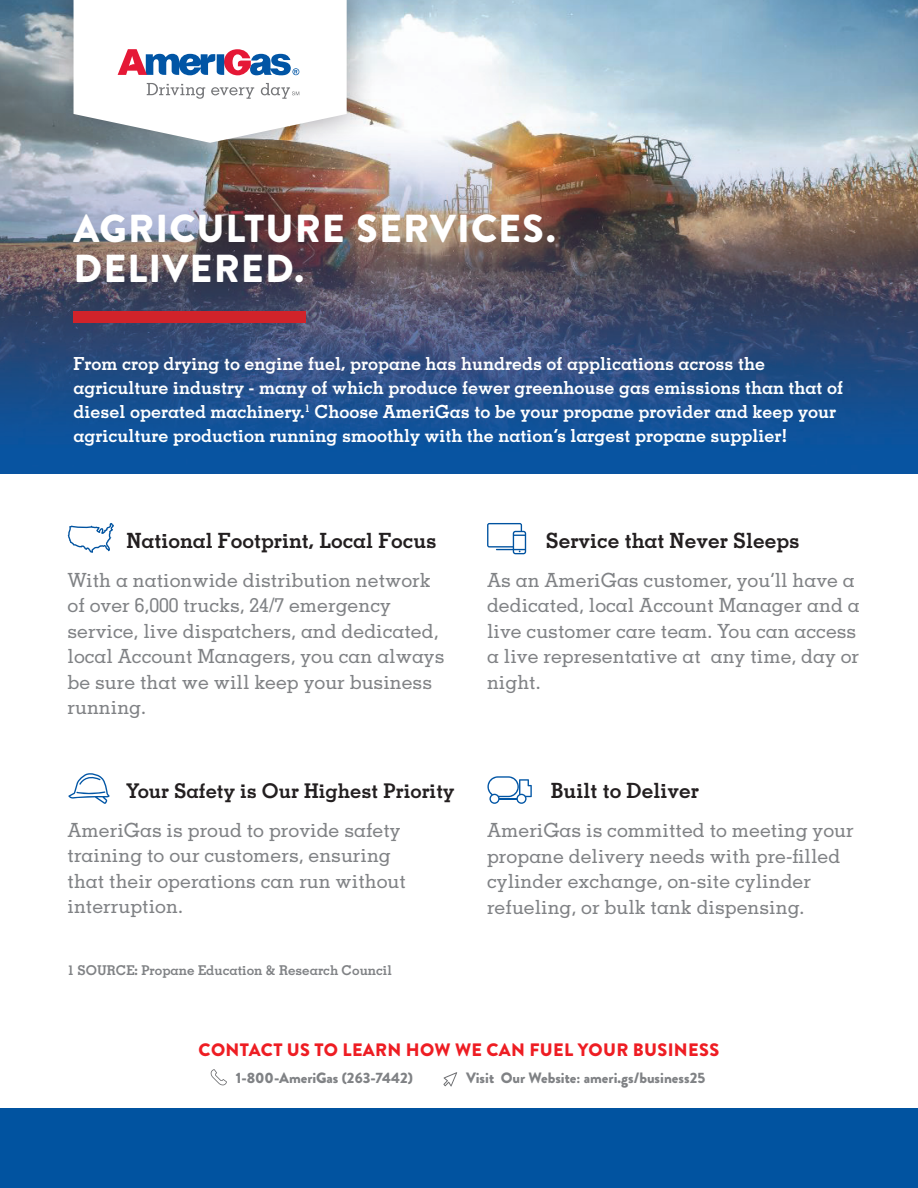
<style>
.page{position:relative;width:918px;height:1188px;background:#fff}
.page>*{position:absolute;margin:0;border:0;box-sizing:border-box;transform-origin:0 0}
.t1{font:900 39px/40.5px "Brandon Grotesque";letter-spacing:.03em;color:#fff}
.t2{font:700 21px "Memphis LT Std";color:#231f20}
.t3{font:700 20.25px "Memphis LT Std";color:#231f20}
.t4{font:500 19.5px/25.5px "Memphis LT Std";color:#808285}
.t5{font:700 18px/24px "Memphis LT Std";color:#fff}
.t6{font:900 18px "Brandon Grotesque";letter-spacing:.02em;color:#ee1d23}
.t7{font:900 15px "Brandon Grotesque";color:#808285}
.t8{font:700 13.5px "Memphis LT Std";color:#808285}
</style>
<div class="page">
<svg style="left:68px;top:523px;width:46px;height:30px"></svg>
<svg style="left:487px;top:523px;width:39px;height:31px"></svg>
<svg style="left:68px;top:773px;width:42px;height:31px"></svg>
<svg style="left:487px;top:776px;width:45px;height:28px"></svg>
<img style="left:0;top:0;width:918px;height:473px">
<div style="left:43px;top:0;width:334px;height:171px;background:#231f20;opacity:.4"></div>
<svg style="left:74px;top:0;width:273px;height:143px"></svg>
<div style="left:74px;top:311px;width:232px;height:12px;background:#d1232a"></div>
<div style="left:0;top:1109px;width:918px;height:79px;background:#0153a0"></div>
<svg style="left:443px;top:1072px;width:14px;height:15px"></svg>
<svg style="left:210px;top:1069px;width:17px;height:16px"></svg>
<p class="t1" style="left:74px;top:209px;width:484px">AGRICULTURE SERVICES.<br>DELIVERED.</p>
<p class="t5" style="left:74px;top:352px;width:771px">From crop drying to engine fuel, propane has hundreds of applications across the agriculture industry - many of which produce fewer greenhouse gas emissions than that of diesel operated machinery.<sup>1</sup> Choose AmeriGas to be your propane provider and keep your agriculture production running smoothly with the nation’s largest propane supplier!</p>
<p class="t2" style="left:126px;top:527px;width:312px">National Footprint, Local Focus</p>
<p class="t4" style="left:68px;top:567px;width:378px">With a nationwide distribution network of over 6,000 trucks, 24/7 emergency service, live dispatchers, and dedicated, local Account Managers, you can always be sure that we will keep your business running.</p>
<p class="t3" style="left:126px;top:778px;width:330px">Your Safety is Our Highest Priority</p>
<p class="t4" style="left:68px;top:817px;width:340px">AmeriGas is proud to provide safety training to our customers, ensuring that their operations can run without interruption.</p>
<p class="t8" style="left:68px;top:962px;width:326px">1 SOURCE: Propane Education &amp; Research Council</p>
<p class="t2" style="left:546px;top:527px;width:255px">Service that Never Sleeps</p>
<p class="t4" style="left:487px;top:567px;width:374px">As an AmeriGas customer, you’ll have a dedicated, local Account Manager and a live customer care team. You can access a live representative at any time, day or night.</p>
<p class="t2" style="left:551px;top:778px;width:150px">Built to Deliver</p>
<p class="t4" style="left:487px;top:818px;width:368px">AmeriGas is committed to meeting your propane delivery needs with pre-filled cylinder exchange, on-site cylinder refueling, or bulk tank dispensing.</p>
<p class="t6" style="left:199px;top:1037px;width:522px">CONTACT US TO LEARN HOW WE CAN FUEL YOUR BUSINESS</p>
<p class="t7" style="left:236px;top:1068px;width:179px">1-800-AmeriGas (263-7442)</p>
<p class="t7" style="left:466px;top:1068px;width:241px">Visit Our Website: ameri.gs/business25</p>
</div>
